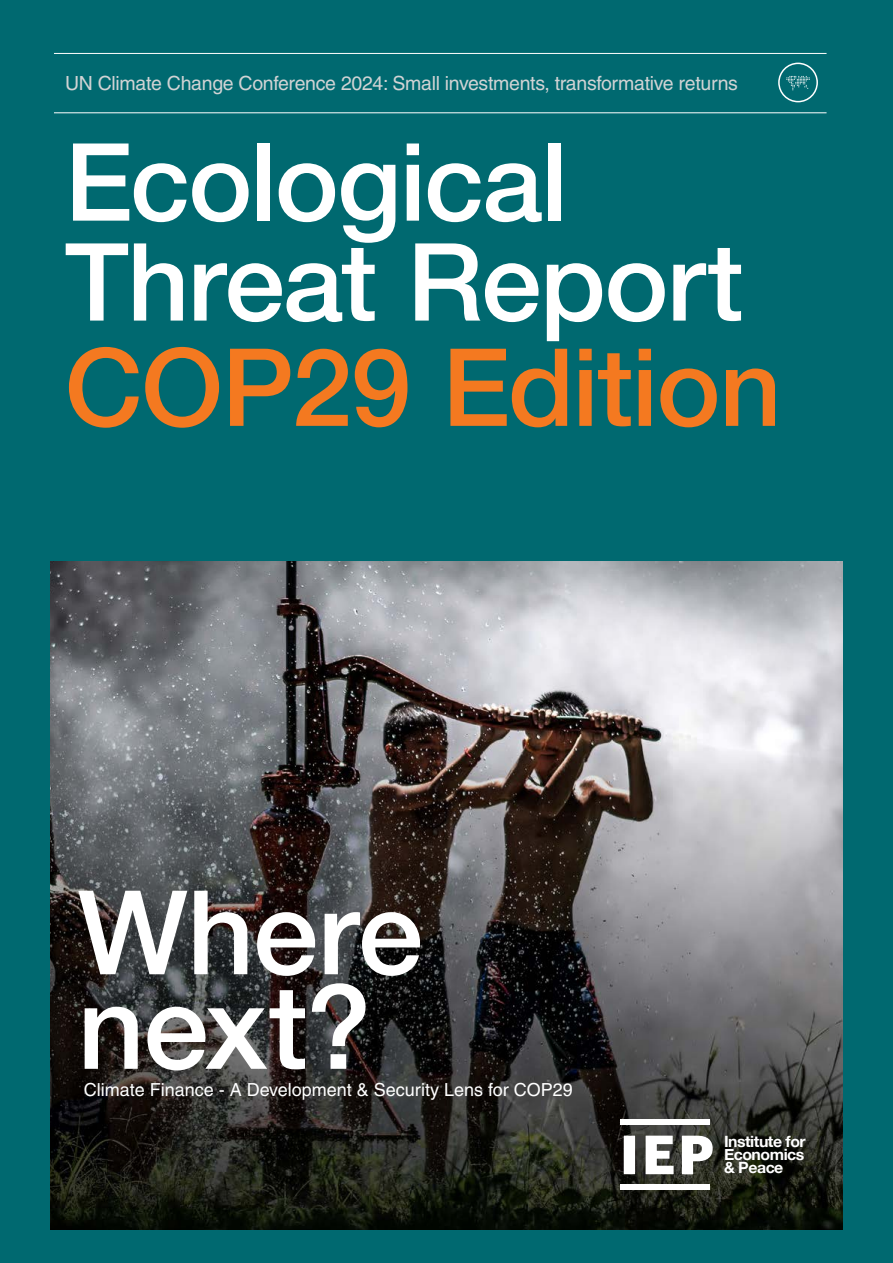
<style>
.page{position:relative;width:893px;height:1263px;background:#006970}
.page>*{position:absolute;margin:0;border:0;box-sizing:border-box;transform-origin:0 0}
.t1{font:500 117px/94.5px "Helvetica Neue LT Pro";letter-spacing:-.005em;color:#fff}
.t2{font:500 108px "Helvetica Neue LT Pro";letter-spacing:-.015em;color:#fff}
.t3{font:500 108px "Helvetica Neue LT Pro";letter-spacing:-.015em;color:#f47920}
.t4{font:19.5px "Helvetica LT Pro";letter-spacing:-.015em;color:#d1d3d4}
.t5{font:18px "Helvetica LT Pro";color:#fff}
.t6{font:700 15.6px/13.4px "Helvetica Neue";letter-spacing:-.03em;color:#fff;text-align:justify}
</style>
<div class="page">
<img style="left:51px;top:561px;width:792px;height:669px">
<hr style="left:54px;top:112px;width:772px;height:1px;background:#fff">
<hr style="left:54px;top:53px;width:772px;height:1px;background:#fff">
<svg style="left:786px;top:76px;width:24px;height:14px"></svg>
<div style="left:778px;top:63px;width:40px;height:39px;border:2px solid #fff;border-radius:50%"></div>
<div style="left:621px;top:1120px;width:89px;height:5px;background:#fff"></div>
<div style="left:621px;top:1185px;width:89px;height:5px;background:#fff"></div>
<svg style="left:682px;top:1136px;width:31px;height:38px"></svg>
<div style="left:624px;top:1135px;width:11px;height:39px;background:#fff"></div>
<svg style="left:646px;top:1135px;width:28px;height:39px"></svg>
<p class="t4" style="left:65px;top:72px;width:674px">UN Climate Change Conference 2024: Small investments, transformative returns</p>
<h2 class="t2" style="left:65px;top:117px;width:504px">Ecological</h2>
<h2 class="t2" style="left:65px;top:217px;width:680px">Threat Report</h2>
<h2 class="t3" style="left:65px;top:322px;width:718px">COP29 Edition</h2>
<h1 class="t1" style="left:78px;top:884px;width:347px">Where next?</h1>
<p class="t5" style="left:84px;top:1079px;width:490px">Climate Finance - A Development &amp; Security Lens for COP29</p>
<p class="t6" style="left:724px;top:1135px;width:83px">Institute for Economics &amp; Peace</p>
</div>
